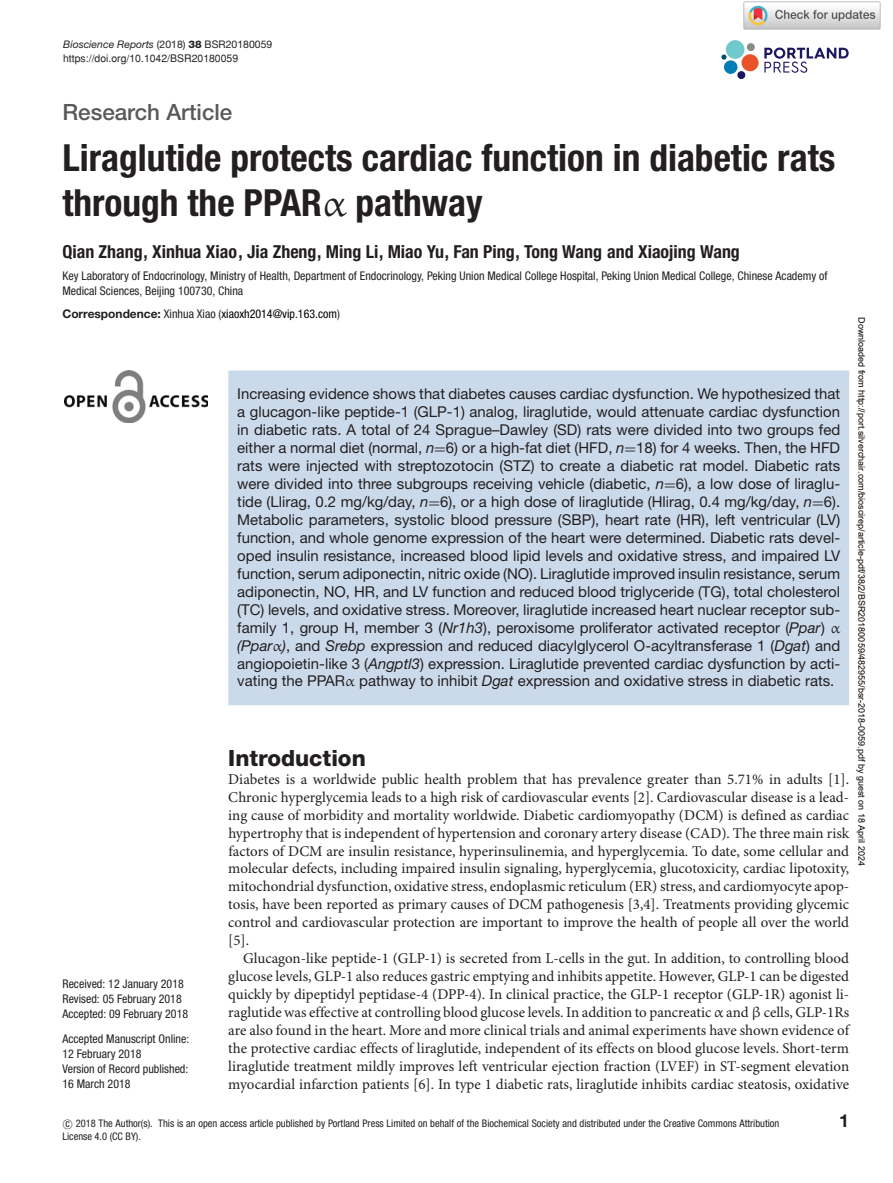
<style>
.page{position:relative;width:893px;height:1183px;background:#fff}
.page>*{position:absolute;margin:0;border:0;box-sizing:border-box;transform-origin:0 0}
.t1{font:700 condensed 37.35px/44.8px "Helvetica Neue LT Std";color:#231f20}
.t2{font:500 22.35px "Helvetica Neue LT Std";color:#58595b}
.t3{font:800 22.35px "Helvetica Neue LT Std";color:#231f20}
.t4{font:700 condensed 18px "Helvetica Neue LT Std";color:#231f20}
.t5{font:700 18px "Helvetica Neue LT Std";color:#231f20}
.t6{font:15px/18px "Minion Pro";color:#231f20;text-align:justify}
.t7{font:15px/18px "Helvetica Neue LT Std";color:#231f20;text-align:justify}
.t8{font:condensed 12px/15px "Helvetica Neue LT Std";color:#231f20}
.t9{font:condensed 12px "Helvetica Neue LT Std";color:#000}
.t10{font:condensed 10.5px/13.5px "Helvetica Neue LT Std";color:#231f20}
.t11{font:italic 10.5px "Helvetica Neue LT Std";color:#231f20}
.t12{font:10.5px "Helvetica";color:#231f20}
.t13{font:9px "Arial";color:#000}
.s1{font-style:normal}
.s2{font-weight:800;font-style:normal}
.s3{font-family:"EURM10";font-weight:400;font-stretch:normal}
.s4{font-weight:700;font-stretch:normal;color:#231f20}
.s5{color:#231f20}
.s6{font-style:italic}
.s7{font-family:"MTSY"}
.s8{font-family:"EURM10"}
.s9{font-family:"CMSY10";font-stretch:normal}
</style>
<div class="page">
<svg style="left:764px;top:48px;width:85px;height:25px"></svg>
<div style="left:726px;top:40px;width:18px;height:19px;background:#70cacb;border-radius:50%"></div>
<div style="left:741px;top:54px;width:18px;height:17px;background:#ea5329;border-radius:50%"></div>
<div style="left:724px;top:60px;width:13px;height:14px;background:#007db5;border-radius:50%"></div>
<div style="left:737px;top:71px;width:8px;height:8px;background:#1d1760;border-radius:50%"></div>
<div style="left:747px;top:43px;width:8px;height:8px;background:#888c85;border-radius:50%"></div>
<svg style="left:721px;top:54px;width:5px;height:6px"></svg>
<img style="left:65px;top:371px;width:143px;height:51px">
<div style="left:228px;top:370px;width:621px;height:335px;background:#cbdaeb"></div>
<img style="left:743px;top:1px;width:138px;height:29px">
<p class="t11" style="left:63px;top:40px;width:211px">Bioscience Reports <span class="s1">(2018)</span> <span class="s2">38</span> <span class="s1">BSR20180059</span></p>
<p class="t12" style="left:63px;top:54px;width:177px">https://doi.org/10.1042/BSR20180059</p>
<h2 class="t2" style="left:62px;top:104px;width:171px">Research Article</h2>
<h1 class="t1" style="left:62px;top:138px;width:774px">Liraglutide protects cardiac function in diabetic rats through the PPAR<span class="s3">α</span> pathway</h1>
<p class="t4" style="left:62px;top:245px;width:679px">Qian Zhang, Xinhua Xiao, Jia Zheng, Ming Li, Miao Yu, Fan Ping, Tong Wang and Xiaojing Wang</p>
<p class="t8" style="left:62px;top:269px;width:767px">Key Laboratory of Endocrinology, Ministry of Health, Department of Endocrinology, Peking Union Medical College Hospital, Peking Union Medical College, Chinese Academy of<br>Medical Sciences, Beijing 100730, China</p>
<p class="t9" style="left:62px;top:309px;width:279px"><span class="s4">Correspondence:</span> <span class="s5">Xinhua Xiao (</span>xiaoxh2014@vip.163.com<span class="s5">)</span></p>
<p class="t13" style="left:865px;top:317px;width:549px;rotate:90deg">Downloaded from http://port.silverchair.com/bioscirep/article-pdf/38/2/BSR20180059/482955/bsr-2018-0059.pdf by guest on 18 April 2024</p>
<p class="t7" style="left:237px;top:386px;width:604px">Increasing evidence shows that diabetes causes cardiac dysfunction. We hypothesized that a glucagon-like peptide-1 (GLP-1) analog, liraglutide, would attenuate cardiac dysfunction in diabetic rats. A total of 24 Sprague–Dawley (SD) rats were divided into two groups fed either a normal diet (normal, <span class="s6">n</span><span class="s7">=</span>6) or a high-fat diet (HFD, <span class="s6">n</span><span class="s7">=</span>18) for 4 weeks. Then, the HFD rats were injected with streptozotocin (STZ) to create a diabetic rat model. Diabetic rats were divided into three subgroups receiving vehicle (diabetic, <span class="s6">n</span><span class="s7">=</span>6), a low dose of liraglu&shy;tide (Llirag, 0.2 mg/kg/day, <span class="s6">n</span><span class="s7">=</span>6), or a high dose of liraglutide (Hlirag, 0.4 mg/kg/day, <span class="s6">n</span><span class="s7">=</span>6).<br>Metabolic parameters, systolic blood pressure (SBP), heart rate (HR), left ventricular (LV) function, and whole genome expression of the heart were determined. Diabetic rats devel&shy;oped insulin resistance, increased blood lipid levels and oxidative stress, and impaired LV function, serum adiponectin, nitric oxide (NO). Liraglutide improved insulin resistance, serum adiponectin, NO, HR, and LV function and reduced blood triglyceride (TG), total cholesterol (TC) levels, and oxidative stress. Moreover, liraglutide increased heart nuclear receptor sub&shy;family 1, group H, member 3 (<span class="s6">Nr1h3</span>), peroxisome proliferator activated receptor (<span class="s6">Ppar</span>) <span class="s8">α </span><span class="s6">(Ppar</span><span class="s8">α</span><span class="s6">)</span>, and <span class="s6">Srebp</span> expression and reduced diacylglycerol O-acyltransferase 1 (<span class="s6">Dgat</span>) and angiopoietin-like 3 (<span class="s6">Angptl3</span>) expression. Liraglutide prevented cardiac dysfunction by acti&shy;vating the PPAR<span class="s8">α</span> pathway to inhibit <span class="s6">Dgat</span> expression and oxidative stress in diabetic rats.</p>
<h2 class="t3" style="left:228px;top:749px;width:139px">Introduction</h2>
<p class="t6" style="left:228px;top:771px;width:622px">Diabetes is a worldwide public health problem that has prevalence greater than 5.71% in adults [1].<br>Chronic hyperglycemia leads to a high risk of cardiovascular events [2]. Cardiovascular disease is a lead&shy;ing cause of morbidity and mortality worldwide. Diabetic cardiomyopathy (DCM) is defined as cardiac hypertrophy that is independent of hypertension and coronary artery disease (CAD). The three main risk factors of DCM are insulin resistance, hyperinsulinemia, and hyperglycemia. To date, some cellular and molecular defects, including impaired insulin signaling, hyperglycemia, glucotoxicity, cardiac lipotoxity, mitochondrial dysfunction, oxidative stress, endoplasmic reticulum (ER) stress, and cardiomyocyte apop&shy;tosis, have been reported as primary causes of DCM pathogenesis [3,4]. Treatments providing glycemic control and cardiovascular protection are important to improve the health of people all over the world [5].</p>
<p class="t6" style="left:228px;top:950px;width:622px;text-indent:15px">Glucagon-like peptide-1 (GLP-1) is secreted from L-cells in the gut. In addition, to controlling blood glucose levels, GLP-1 also reduces gastric emptying and inhibits appetite. However, GLP-1 can be digested quickly by dipeptidyl peptidase-4 (DPP-4). In clinical practice, the GLP-1 receptor (GLP-1R) agonist li&shy;raglutide was effective at controlling blood glucose levels. In addition to pancreatic <span class="s8">α</span> and <span class="s8">β</span> cells, GLP-1Rs are also found in the heart. More and more clinical trials and animal experiments have shown evidence of the protective cardiac effects of liraglutide, independent of its effects on blood glucose levels. Short-term liraglutide treatment mildly improves left ventricular ejection fraction (LVEF) in ST-segment elevation myocardial infarction patients [6]. In type 1 diabetic rats, liraglutide inhibits cardiac steatosis, oxidative</p>
<p class="t10" style="left:62px;top:1117px;width:718px"><span class="s9">-</span>c 2018 The Author(s). This is an open access article published by Portland Press Limited on behalf of the Biochemical Society and distributed under the Creative Commons Attribution<br>License 4.0 (CC BY).</p>
<p class="t5" style="left:839px;top:1113px;width:11px">1</p>
<p class="t8" style="left:62px;top:976px;width:127px">Received: 12 January 2018<br>Revised: 05 February 2018<br>Accepted: 09 February 2018</p>
<p class="t8" style="left:62px;top:1032px;width:128px">Accepted Manuscript Online:<br>12 February 2018<br>Version of Record published:<br>16 March 2018</p>
</div>
